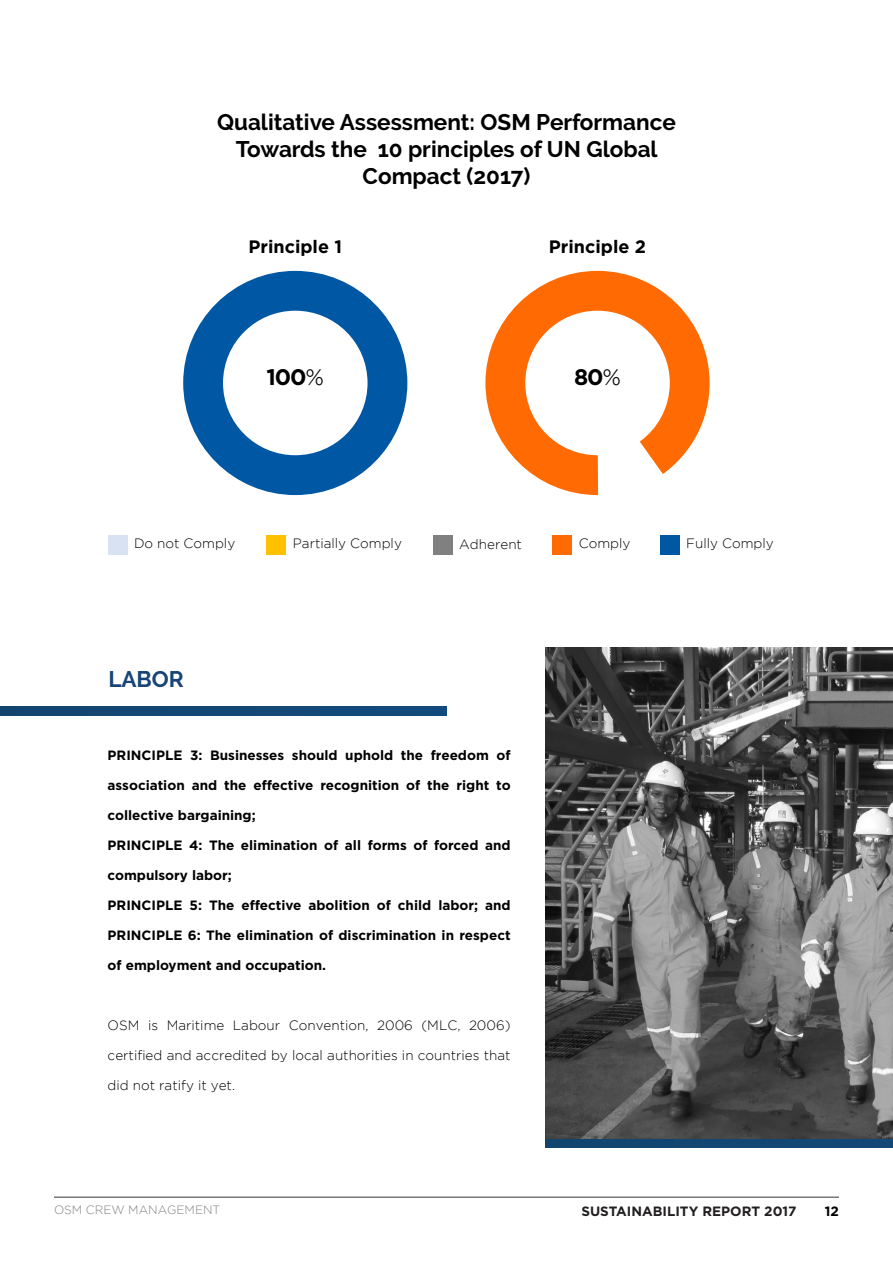
<style>
.page{position:relative;width:893px;height:1263px;background:#fff}
.page>*{position:absolute;margin:0;border:0;box-sizing:border-box;transform-origin:0 0}
.t1{font:700 22.5px/27px "Raleway";color:#000;text-align:center}
.t2{font:700 22.5px "Gotham";color:#000}
.t3{font:700 22.5px "Raleway";color:#174575}
.t4{font:700 18px "Gotham";color:#000}
.t5{font:700 13.5px "Gotham";color:#000}
.t6{font:300 13.5px "Gotham";color:#000}
.t7{font:700 13.5px "Gotham";color:#221f20}
.t8{font:300 12px "Gotham";color:#828180}
.s1{font-weight:300}
</style>
<div class="page">
<hr style="left:54px;top:1196px;width:785px;height:2px;background:#777">
<div style="left:0;top:706px;width:447px;height:9px;background:#134775"></div>
<div style="left:546px;top:1138px;width:347px;height:10px;background:#134672"></div>
<svg style="left:183px;top:271px;width:224px;height:224px"></svg>
<svg style="left:485px;top:271px;width:225px;height:224px"></svg>
<img style="left:546px;top:647px;width:347px;height:491px">
<div style="left:108px;top:534px;width:20px;height:20px;background:#d9e2f3"></div>
<div style="left:266px;top:534px;width:20px;height:20px;background:#ffc000"></div>
<div style="left:433px;top:534px;width:20px;height:20px;background:#808080"></div>
<div style="left:552px;top:534px;width:20px;height:20px;background:#ff6a02"></div>
<div style="left:660px;top:534px;width:20px;height:20px;background:#0057a4"></div>
<h1 class="t1" style="left:217px;top:109px;width:460px">Qualitative Assessment: OSM Performance<br>Towards the 10 principles of UN Global<br>Compact (2017)</h1>
<h2 class="t4" style="left:248px;top:235px;width:95px">Principle 1</h2>
<h1 class="t2" style="left:267px;top:362px;width:59px">100<span class="s1">%</span></h1>
<h2 class="t4" style="left:549px;top:235px;width:99px">Principle 2</h2>
<h1 class="t2" style="left:574px;top:362px;width:48px">80<span class="s1">%</span></h1>
<p class="t6" style="left:134px;top:535px;width:103px">Do not Comply</p>
<p class="t6" style="left:293px;top:535px;width:111px">Partially Comply</p>
<p class="t6" style="left:459px;top:537px;width:64px">Adherent</p>
<p class="t6" style="left:579px;top:536px;width:53px">Comply</p>
<p class="t6" style="left:686px;top:536px;width:89px">Fully Comply</p>
<h1 class="t3" style="left:108px;top:666px;width:77px">LABOR</h1>
<p class="t5" style="left:108px;top:747px;width:404px">PRINCIPLE 3: Businesses should uphold the freedom of</p>
<p class="t5" style="left:108px;top:777px;width:405px">association and the effective recognition of the right to</p>
<p class="t5" style="left:108px;top:807px;width:150px">collective bargaining;</p>
<p class="t5" style="left:108px;top:837px;width:404px">PRINCIPLE 4: The elimination of all forms of forced and</p>
<p class="t5" style="left:108px;top:867px;width:126px">compulsory labor;</p>
<p class="t5" style="left:108px;top:897px;width:404px">PRINCIPLE 5: The effective abolition of child labor; and</p>
<p class="t5" style="left:108px;top:927px;width:404px">PRINCIPLE 6: The elimination of discrimination in respect</p>
<p class="t5" style="left:108px;top:957px;width:220px">of employment and occupation.</p>
<p class="t6" style="left:108px;top:1018px;width:404px">OSM is Maritime Labour Convention, 2006 (MLC, 2006)</p>
<p class="t6" style="left:108px;top:1048px;width:404px">certified and accredited by local authorities in countries that</p>
<p class="t6" style="left:108px;top:1078px;width:129px">did not ratify it yet.</p>
<p class="t8" style="left:54px;top:1203px;width:168px">OSM CREW MANAGEMENT</p>
<p class="t7" style="left:581px;top:1202px;width:217px">SUSTAINABILITY REPORT 2017</p>
<p class="t5" style="left:825px;top:1202px;width:16px">12</p>
</div>
